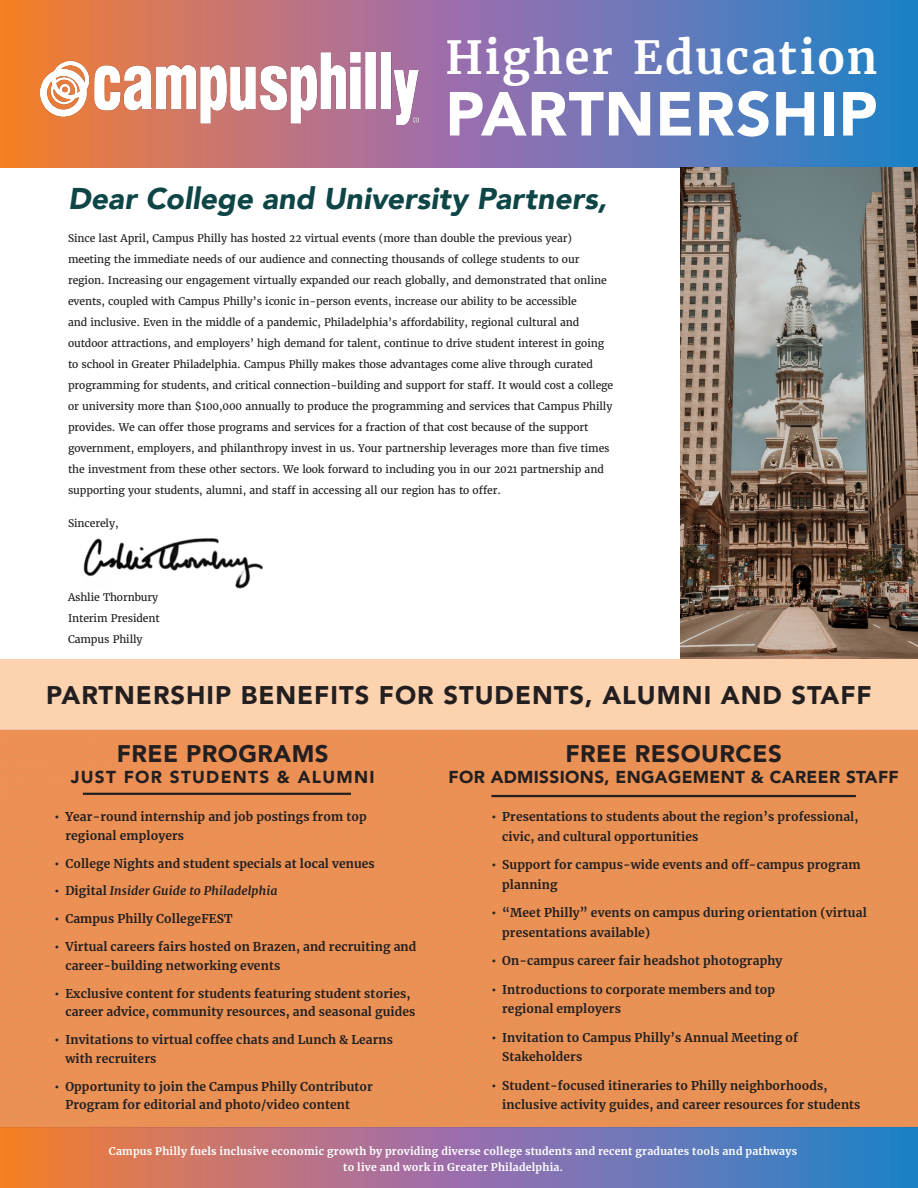
<style>
.page{position:relative;width:918px;height:1188px;background:#fff}
.page>*{position:absolute;margin:0;border:0;box-sizing:border-box;transform-origin:0 0}
.h1-SECTION_TITLE{font:900 61.5px "Avenir";letter-spacing:.015em;color:#fff}
.h1-SECTION_TITLE-2{font:700 45px "Merriweather";letter-spacing:.04em;color:#fff}
.t1{font:italic 900 30px "Avenir";letter-spacing:.005em;color:#0e4546}
.p-serif-brochure{font:900 25.5px "Avenir";letter-spacing:.04em;color:#231f20}
.p-serif-brochure-2{font:900 24px "Avenir";letter-spacing:.02em;color:#231f20}
.p-serif-brochure-3{font:900 17.25px "Avenir";letter-spacing:.02em;color:#231f20}
.p-serif-brochure-4{font:900 17.25px "Avenir";letter-spacing:.075em;color:#231f20}
.t2{font:700 12px/19.5px "Merriweather";letter-spacing:.01em;color:#231f20}
.t3{font:italic 700 12px "Merriweather";letter-spacing:.01em;color:#231f20}
.p-serif-brochure-5{font:10.5px/21px "Merriweather";letter-spacing:-.01em;color:#231f20}
.t4{font:700 10.5px/16.5px "Merriweather";letter-spacing:.02em;color:#fff;text-align:center}
.s1{font-style:normal}
</style>
<div class="page">
<div style="left:0;top:659px;width:918px;height:71px;background:#fcd2af"></div>
<svg style="left:0;top:0;width:918px;height:167px;background:#87789c"></svg>
<svg style="left:0;top:1128px;width:918px;height:60px;background:#927794"></svg>
<img style="left:0;top:729px;width:918px;height:399px">
<img style="left:40px;top:53px;width:379px;height:71px">
<img style="left:83px;top:538px;width:180px;height:51px">
<img style="left:681px;top:167px;width:237px;height:492px">
<hr style="left:491px;top:795px;width:365px;height:2px;background:#231f20">
<hr style="left:83px;top:793px;width:268px;height:2px;background:#231f20">
<p class="h1-SECTION_TITLE-2" style="left:445px;top:27px;width:434px">Higher Education</p>
<p class="h1-SECTION_TITLE" style="left:445px;top:61px;width:434px">PARTNERSHIP</p>
<p class="t1" style="left:68px;top:174px;width:541px">Dear College and University Partners,</p>
<p class="p-serif-brochure-5" style="left:68px;top:228px;width:547px">Since last April, Campus Philly has hosted 22 virtual events (more than double the previous year) meeting the immediate needs of our audience and connecting thousands of college students to our region. Increasing our engagement virtually expanded our reach globally, and demonstrated that online events, coupled with Campus Philly’s iconic in-person events, increase our ability to be accessible<br>and inclusive. Even in the middle of a pandemic, Philadelphia’s affordability, regional cultural and outdoor attractions, and employers’ high demand for talent, continue to drive student interest in going to school in Greater Philadelphia. Campus Philly makes those advantages come alive through curated programming for students, and critical connection-building and support for staff. It would cost a college or university more than $100,000 annually to produce the programming and services that Campus Philly provides. We can offer those programs and services for a fraction of that cost because of the support government, employers, and philanthropy invest in us. Your partnership leverages more than five times the investment from these other sectors. We look forward to including you in our 2021 partnership and supporting your students, alumni, and staff in accessing all our region has to offer.</p>
<p class="p-serif-brochure-5" style="left:68px;top:513px;width:52px">Sincerely,</p>
<p class="p-serif-brochure-5" style="left:68px;top:586px;width:93px">Ashlie Thornbury<br>Interim President<br>Campus Philly</p>
<p class="p-serif-brochure" style="left:46px;top:673px;width:827px">PARTNERSHIP BENEFITS FOR STUDENTS, ALUMNI AND STAFF</p>
<p class="p-serif-brochure-2" style="left:117px;top:733px;width:213px">FREE PROGRAMS</p>
<p class="p-serif-brochure-4" style="left:71px;top:762px;width:305px">JUST FOR STUDENTS &amp; ALUMNI</p>
<p class="t2" style="left:65px;top:807px;width:303px;line-height:18.8px;text-indent:-11px">• Year-round internship and job postings from top regional employers</p>
<p class="t2" style="left:55px;top:853px;width:322px">• College Nights and student specials at local venues</p>
<p class="t3" style="left:55px;top:883px;width:224px"><span class="s1">• Digital</span> Insider Guide to Philadelphia</p>
<p class="t2" style="left:55px;top:909px;width:180px">• Campus Philly CollegeFEST</p>
<p class="t2" style="left:65px;top:937px;width:353px;line-height:18.8px;text-indent:-11px">• Virtual careers fairs hosted on Brazen, and recruiting and career-building networking events</p>
<p class="t2" style="left:65px;top:983px;width:352px;line-height:18.8px;text-indent:-11px">• Exclusive content for students featuring student stories, career advice, community resources, and seasonal guides</p>
<p class="t2" style="left:65px;top:1030px;width:329px;line-height:18.8px;text-indent:-11px">• Invitations to virtual coffee chats and Lunch &amp; Learns with recruiters</p>
<p class="t2" style="left:65px;top:1077px;width:309px;line-height:18.8px;text-indent:-11px">• Opportunity to join the Campus Philly Contributor<br>Program for editorial and photo/video content</p>
<p class="p-serif-brochure-2" style="left:565px;top:733px;width:218px">FREE RESOURCES</p>
<p class="p-serif-brochure-3" style="left:448px;top:762px;width:452px">FOR ADMISSIONS, ENGAGEMENT &amp; CAREER STAFF</p>
<p class="t2" style="left:502px;top:807px;width:358px;text-indent:-11px">• Presentations to students about the region’s professional, civic, and cultural opportunities</p>
<p class="t2" style="left:502px;top:855px;width:360px;text-indent:-11px">• Support for campus-wide events and off-campus program planning</p>
<p class="t2" style="left:502px;top:903px;width:366px;text-indent:-11px">• “Meet Philly” events on campus during orientation (virtual presentations available)</p>
<p class="t2" style="left:491px;top:951px;width:293px">• On-campus career fair headshot photography</p>
<p class="t2" style="left:502px;top:979px;width:275px;text-indent:-11px">• Introductions to corporate members and top regional employers</p>
<p class="t2" style="left:502px;top:1027px;width:297px;text-indent:-11px">• Invitation to Campus Philly’s Annual Meeting of<br>Stakeholders</p>
<p class="t2" style="left:502px;top:1075px;width:360px;text-indent:-11px">• Student-focused itineraries to Philly neighborhoods, inclusive activity guides, and career resources for students</p>
<p class="t4" style="left:109px;top:1142px;width:690px">Campus Philly fuels inclusive economic growth by providing diverse college students and recent graduates tools and pathways to live and work in Greater Philadelphia.</p>
</div>
